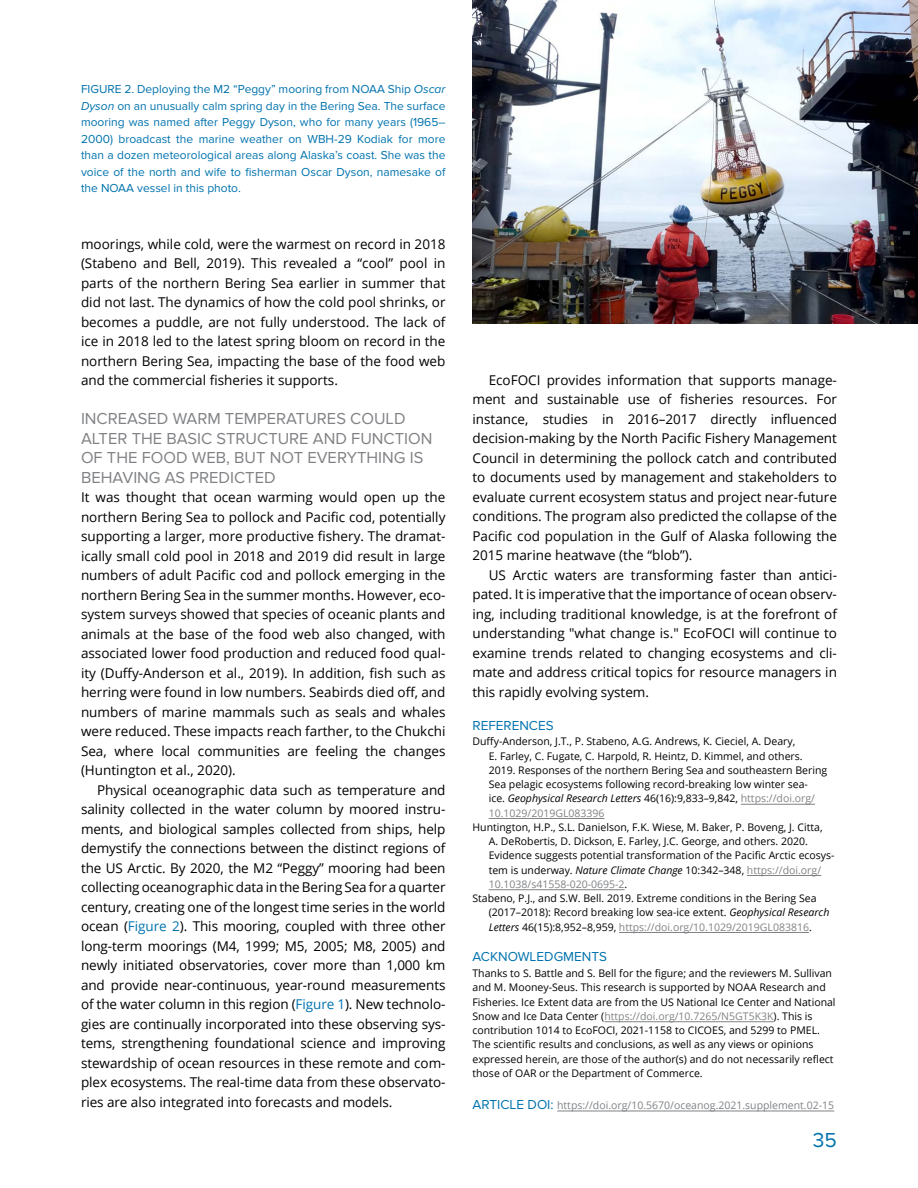
<style>
.page{position:relative;width:918px;height:1188px;background:#fff}
.page>*{position:absolute;margin:0;border:0;box-sizing:border-box;transform-origin:0 0}
.t1{font:21px "Proxima Nova";color:#0073ae}
.t2{font:16.5px/19.5px "Proxima Nova";color:#808285}
.t3{font:13.5px/19.5px "Open Sans";color:#000;text-align:justify}
.t4{font:13.5px "Proxima Nova";color:#0073ae}
.t5{font:12px/16.5px "Proxima Nova";color:#0073ae;text-align:justify}
.t6{font:10.5px/14.2px "Open Sans";color:#000}
.t7{font:10.5px "Open Sans";color:#808285}
.s1{font-style:italic}
.s2{color:#0073ae}
.s3{color:#808285}
.s4{color:#000}
.s5{font-style:italic;color:#000}
.s6{font-family:"Proxima Nova";font-size:13.5px;color:#0073ae}
</style>
<div class="page">
<img style="left:472px;top:0;width:446px;height:323px">
<hr style="left:741px;top:804px;width:74px;height:1px;background:#808285">
<hr style="left:489px;top:818px;width:116px;height:1px;background:#808285">
<hr style="left:747px;top:875px;width:74px;height:1px;background:#808285">
<hr style="left:489px;top:889px;width:136px;height:1px;background:#808285">
<hr style="left:619px;top:932px;width:190px;height:1px;background:#808285">
<hr style="left:604px;top:1021px;width:170px;height:1px;background:#808285">
<hr style="left:557px;top:1111px;width:277px;height:1px;background:#808285">
<p class="t5" style="left:81px;top:81px;width:366px">FIGURE 2. Deploying the M2 “Peggy” mooring from NOAA Ship <span class="s1">Oscar Dyson</span> on an unusually calm spring day in the Bering Sea. The surface mooring was named after Peggy Dyson, who for many years (1965– 2000) broadcast the marine weather on WBH-29 Kodiak for more than a dozen meteorological areas along Alaska’s coast. She was the voice of the north and wife to fisherman Oscar Dyson, namesake of the NOAA vessel in this photo.</p>
<p class="t3" style="left:81px;top:234px;width:366px">moorings, while cold, were the warmest on record in 2018 (Stabeno and Bell, 2019). This revealed a “cool” pool in parts of the northern Bering Sea earlier in summer that did not last. The dynamics of how the cold pool shrinks, or becomes a puddle, are not fully understood. The lack of ice in 2018 led to the latest spring bloom on record in the northern Bering Sea, impacting the base of the food web and the commercial fisheries it supports.</p>
<p class="t2" style="left:81px;top:409px;width:353px">INCREASED WARM TEMPERATURES COULD ALTER THE BASIC STRUCTURE AND FUNCTION OF THE FOOD WEB, BUT NOT EVERYTHING IS BEHAVING AS PREDICTED</p>
<p class="t3" style="left:81px;top:487px;width:366px">It was thought that ocean warming would open up the northern Bering Sea to pollock and Pacific cod, potentially supporting a larger, more productive fishery. The dramat&shy;ically small cold pool in 2018 and 2019 did result in large numbers of adult Pacific cod and pollock emerging in the northern Bering Sea in the summer months. However, eco&shy;system surveys showed that species of oceanic plants and animals at the base of the food web also changed, with associated lower food production and reduced food qual&shy;ity (Duffy-Anderson et al., 2019). In addition, fish such as herring were found in low numbers. Seabirds died off, and numbers of marine mammals such as seals and whales were reduced. These impacts reach farther, to the Chukchi Sea, where local communities are feeling the changes (Huntington et al., 2020).</p>
<p class="t3" style="left:81px;top:780px;width:366px;text-indent:16px">Physical oceanographic data such as temperature and salinity collected in the water column by moored instru&shy;ments, and biological samples collected from ships, help demystify the connections between the distinct regions of the US Arctic. By 2020, the M2 “Peggy” mooring had been collecting oceanographic data in the Bering Sea for a quarter century, creating one of the longest time series in the world ocean (<span class="s2">Figure 2</span>). This mooring, coupled with three other long-term moorings (M4, 1999; M5, 2005; M8, 2005) and newly initiated observatories, cover more than 1,000 km and provide near-continuous, year-round measurements of the water column in this region (<span class="s2">Figure 1</span>). New technolo&shy;gies are continually incorporated into these observing sys&shy;tems, strengthening foundational science and improving stewardship of ocean resources in these remote and com&shy;plex ecosystems. The real-time data from these observato&shy;ries are also integrated into forecasts and models.</p>
<p class="t3" style="left:472px;top:370px;width:366px;text-indent:16px">EcoFOCI provides information that supports manage&shy;ment and sustainable use of fisheries resources. For instance, studies in 2016–2017 directly influenced decision-making by the North Pacific Fishery Management Council in determining the pollock catch and contributed to documents used by management and stakeholders to evaluate current ecosystem status and project near-future conditions. The program also predicted the collapse of the Pacific cod population in the Gulf of Alaska following the 2015 marine heatwave (the “blob”).</p>
<p class="t3" style="left:472px;top:565px;width:366px;text-indent:16px">US Arctic waters are transforming faster than antici&shy;pated. It is imperative that the importance of ocean observ&shy;ing, including traditional knowledge, is at the forefront of understanding "what change is." EcoFOCI will continue to examine trends related to changing ecosystems and cli&shy;mate and address critical topics for resource managers in this rapidly evolving system.</p>
<p class="t4" style="left:472px;top:717px;width:83px">REFERENCES</p>
<p class="t6" style="left:489px;top:734px;width:340px;text-indent:-16px">Duffy-Anderson, J.T., P. Stabeno, A.G. Andrews, K. Cieciel, A. Deary,<br>E. Farley, C. Fugate, C. Harpold, R. Heintz, D. Kimmel, and others.<br>2019. Responses of the northern Bering Sea and southeastern Bering Sea pelagic ecosystems following record-breaking low winter sea-<br>ice. <span class="s1">Geophysical Research Letters</span> 46(16):9,833–9,842, <span class="s3">https://doi.org/ 10.1029/2019GL083396</span></p>
<p class="t6" style="left:472px;top:820px;width:352px">Huntington, H.P., S.L. Danielson, F.K. Wiese, M. Baker, P. Boveng, J. Citta,</p>
<p class="t6" style="left:489px;top:834px;width:321px">A. DeRobertis, D. Dickson, E. Farley, J.C. George, and others. 2020.</p>
<p class="t6" style="left:489px;top:848px;width:347px">Evidence suggests potential transformation of the Pacific Arctic ecosys-</p>
<p class="t6" style="left:489px;top:862px;width:334px">tem is underway. <span class="s1">Nature Climate Change</span> 10:342–348, <span class="s3">https://doi.org/</span></p>
<p class="t7" style="left:489px;top:877px;width:140px">10.1038/s41558-020-0695-2<span class="s4">.</span></p>
<p class="t6" style="left:472px;top:891px;width:346px">Stabeno, P.J., and S.W. Bell. 2019. Extreme conditions in the Bering Sea</p>
<p class="t6" style="left:489px;top:905px;width:342px">(2017–2018): Record breaking low sea-ice extent. <span class="s1">Geophysical Research</span></p>
<p class="t7" style="left:489px;top:920px;width:325px"><span class="s5">Letters</span> <span class="s4">46(15):8,952–8,959,</span> https://doi.org/10.1029/2019GL083816<span class="s4">.</span></p>
<p class="t4" style="left:472px;top:949px;width:136px">ACKNOWLEDGMENTS</p>
<p class="t6" style="left:472px;top:966px;width:365px">Thanks to S. Battle and S. Bell for the figure; and the reviewers M. Sullivan and M. Mooney-Seus. This research is supported by NOAA Research and Fisheries. Ice Extent data are from the US National Ice Center and National Snow and Ice Data Center (<span class="s3">https://doi.org/10.7265/N5GT5K3K</span>). This is contribution 1014 to EcoFOCI, 2021-1158 to CICOES, and 5299 to PMEL.<br>The scientific results and conclusions, as well as any views or opinions expressed herein, are those of the author(s) and do not necessarily reflect those of OAR or the Department of Commerce.</p>
<p class="t7" style="left:472px;top:1098px;width:363px"><span class="s6">ARTICLE DOI:</span> https://doi.org/10.5670/oceanog.2021.supplement.02-15</p>
<h1 class="t1" style="left:813px;top:1128px;width:26px">35</h1>
</div>
